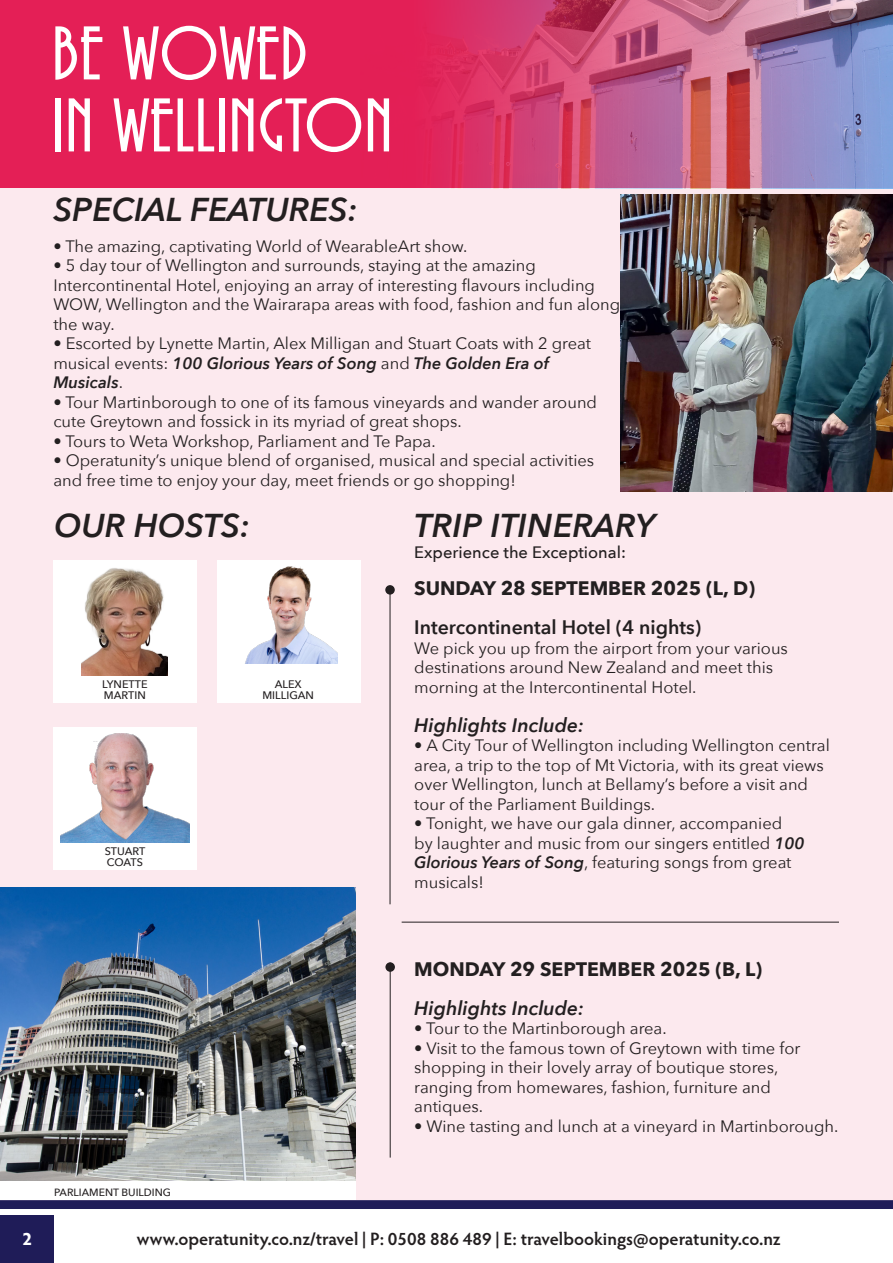
<style>
.page{position:relative;width:893px;height:1263px;background:#fff}
.page>*{position:absolute;margin:0;border:0;box-sizing:border-box;transform-origin:0 0}
.t1{font:79.5px "Avenida Std";color:#fff}
.t2{font:italic 600 33px "Avenir Next";color:#231f20}
.t3{font:700 19.5px "Avenir Next";color:#231f20}
.t4{font:italic 600 19.5px "Avenir Next";color:#231f20}
.t5{font:600 19.5px "Avenir Next";color:#231f20}
.t6{font:600 18px "Hypatia Sans Pro";color:#231f20}
.t7{font:700 18px "Hypatia Sans Pro";color:#fff}
.t8{font:16.5px/19.5px "Avenir Next";color:#231f20}
.t9{font:500 16.5px "Avenir Next";color:#231f20}
.t10{font:500 10.95px "Avenir Next";color:#231f20}
.t11{font:500 10.5px "Avenir Next";color:#231f20}
.s1{font-weight:600;font-style:italic}
</style>
<div class="page">
<div style="left:0;top:187px;width:893px;height:1017px;background:#fce9ee"></div>
<svg style="left:0;top:1200px;width:893px;height:9px;background:#231f5a"></svg>
<div style="left:0;top:1215px;width:53px;height:48px;background:#1f1c58"></div>
<div style="left:0;top:0;width:893px;height:187px;background:#e41f56"></div>
<img style="left:360px;top:0;width:533px;height:188px">
<hr style="left:390px;top:591px;width:1px;height:313px;background:#231f20">
<div style="left:385px;top:585px;width:10px;height:10px;background:#231f20;border-radius:50%"></div>
<img style="left:620px;top:194px;width:273px;height:298px">
<img style="left:0;top:888px;width:356px;height:293px">
<div style="left:53px;top:560px;width:144px;height:142px;background:#fff"></div>
<img style="left:82px;top:568px;width:86px;height:107px">
<div style="left:217px;top:560px;width:143px;height:142px;background:#fff"></div>
<img style="left:245px;top:566px;width:92px;height:98px">
<div style="left:53px;top:728px;width:144px;height:142px;background:#fff"></div>
<img style="left:61px;top:733px;width:128px;height:110px">
<hr style="left:390px;top:962px;width:1px;height:195px;background:#231f20">
<div style="left:385px;top:962px;width:10px;height:10px;background:#231f20;border-radius:50%"></div>
<hr style="left:402px;top:922px;width:437px;height:1px;background:#231f20">
<div style="left:0;top:1181px;width:356px;height:19px;background:#fff"></div>
<p class="t1" style="left:51px;top:12px;width:258px">BE WOWED</p>
<p class="t1" style="left:51px;top:84px;width:343px">IN WELLINGTON</p>
<p class="t2" style="left:53px;top:181px;width:306px">SPECIAL FEATURES:</p>
<p class="t8" style="left:53px;top:236px;width:416px">• The amazing, captivating World of WearableArt show.</p>
<p class="t8" style="left:53px;top:255px;width:568px">• 5 day tour of Wellington and surrounds, staying at the amazing Intercontinental Hotel, enjoying an array of interesting flavours including WOW, Wellington and the Wairarapa areas with food, fashion and fun along the way.</p>
<p class="t8" style="left:53px;top:333px;width:539px">• Escorted by Lynette Martin, Alex Milligan and Stuart Coats with 2 great musical events: <span class="s1">100 Glorious Years of Song</span> and <span class="s1">The Golden Era of<br>Musicals</span>.</p>
<p class="t8" style="left:53px;top:392px;width:545px">• Tour Martinborough to one of its famous vineyards and wander around cute Greytown and fossick in its myriad of great shops.</p>
<p class="t8" style="left:53px;top:431px;width:384px">• Tours to Weta Workshop, Parliament and Te Papa.</p>
<p class="t8" style="left:53px;top:450px;width:542px">• Operatunity’s unique blend of organised, musical and special activities and free time to enjoy your day, meet friends or go shopping!</p>
<p class="t2" style="left:54px;top:497px;width:197px">OUR HOSTS:</p>
<p class="t10" style="left:102px;top:675px;width:47px">LYNETTE</p>
<p class="t10" style="left:104px;top:686px;width:43px">MARTIN</p>
<p class="t10" style="left:275px;top:675px;width:29px">ALEX</p>
<p class="t10" style="left:262px;top:686px;width:53px">MILLIGAN</p>
<p class="t10" style="left:105px;top:842px;width:42px">STUART</p>
<p class="t10" style="left:107px;top:853px;width:38px">COATS</p>
<p class="t11" style="left:54px;top:1183px;width:118px">PARLIAMENT BUILDING</p>
<p class="t2" style="left:414px;top:497px;width:242px">TRIP ITINERARY</p>
<p class="t9" style="left:414px;top:538px;width:213px">Experience the Exceptional:</p>
<p class="t3" style="left:414px;top:572px;width:342px">SUNDAY 28 SEPTEMBER 2025 (L, D)</p>
<p class="t5" style="left:414px;top:611px;width:288px">Intercontinental Hotel (4 nights)</p>
<p class="t8" style="left:414px;top:638px;width:375px">We pick you up from the airport from your various destinations around New Zealand and meet this morning at the Intercontinental Hotel.</p>
<p class="t4" style="left:414px;top:708px;width:171px">Highlights Include:</p>
<p class="t8" style="left:414px;top:735px;width:417px">• A City Tour of Wellington including Wellington central area, a trip to the top of Mt Victoria, with its great views over Wellington, lunch at Bellamy’s before a visit and tour of the Parliament Buildings.</p>
<p class="t8" style="left:414px;top:813px;width:392px">• Tonight, we have our gala dinner, accompanied by laughter and music from our singers entitled <span class="s1">100<br>Glorious Years of Song</span>, featuring songs from great musicals!</p>
<p class="t3" style="left:414px;top:952px;width:349px">MONDAY 29 SEPTEMBER 2025 (B, L)</p>
<p class="t4" style="left:414px;top:991px;width:171px">Highlights Include:</p>
<p class="t8" style="left:414px;top:1018px;width:254px">• Tour to the Martinborough area.</p>
<p class="t8" style="left:414px;top:1037px;width:388px">• Visit to the famous town of Greytown with time for shopping in their lovely array of boutique stores, ranging from homewares, fashion, furniture and antiques.</p>
<p class="t8" style="left:414px;top:1115px;width:426px">• Wine tasting and lunch at a vineyard in Martinborough.</p>
<p class="t7" style="left:22px;top:1226px;width:11px">2</p>
<p class="t6" style="left:137px;top:1226px;width:645px">www.operatunity.co.nz/travel | P: 0508 886 489 | E: travelbookings@operatunity.co.nz</p>
</div>
